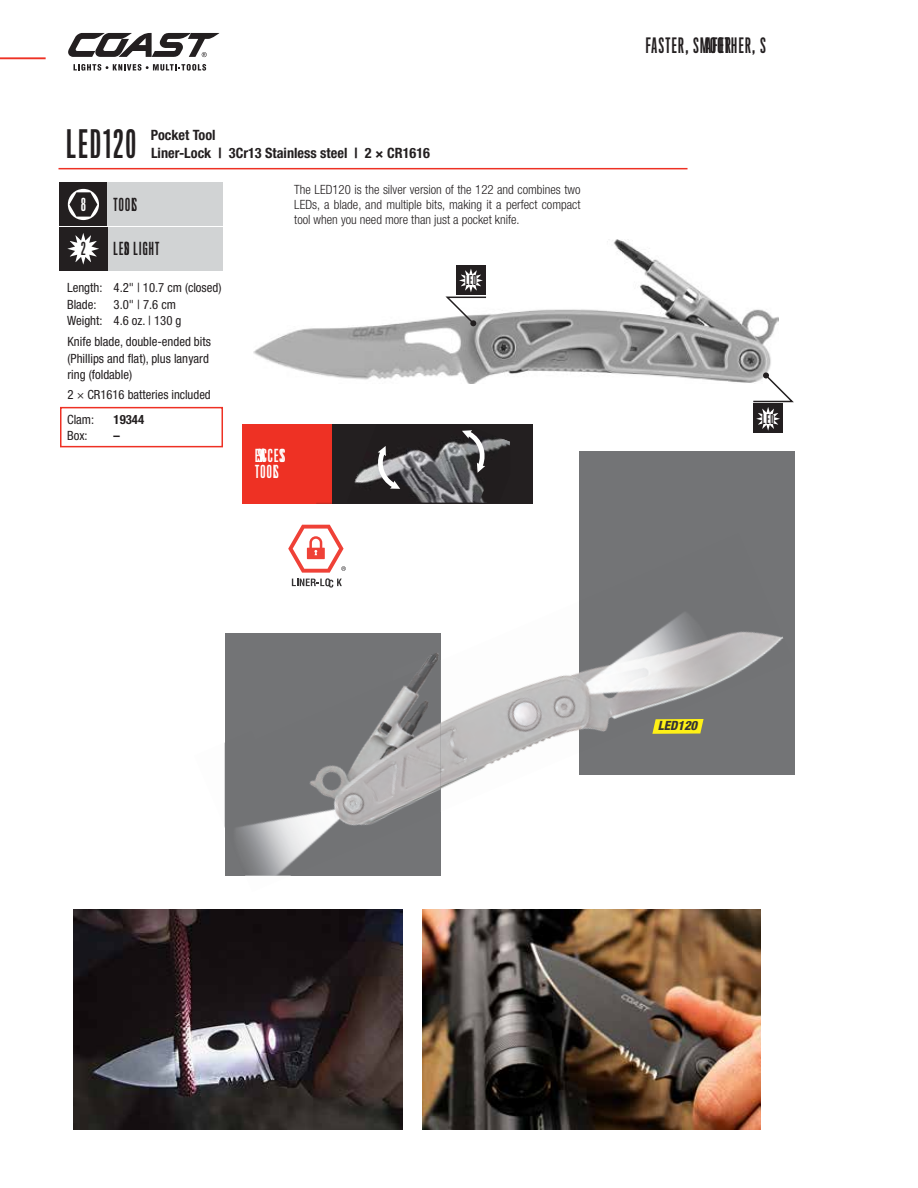
<style>
.page{position:relative;width:918px;height:1188px;background:#fff}
.page>*{position:absolute;margin:0;border:0;box-sizing:border-box;transform-origin:0 0}
.t1{font:36px "Titling Gothic FB Skyline Standard";letter-spacing:.075em;color:#231f20}
.t2{font:19.5px "Titling Gothic FB Skyline Standard";letter-spacing:.075em;color:#231f20}
.t3{font:16.5px/16.5px "Titling Gothic FB Skyline Standard";letter-spacing:-.06em;color:#fff}
.t4{font:16.5px "Titling Gothic FB Skyline Standard";letter-spacing:.075em;color:#231f20}
.t5{font:700 condensed 14.25px "Helvetica Neue LT Std";color:#231f20}
.t6{font:300 condensed 12.75px/15px "Helvetica Neue LT Std";color:#231f20;text-align:justify}
.t7{font:condensed 12.75px/16.5px "Helvetica Neue LT Std";color:#231f20}
.t8{font:700 condensed 12.75px/16.5px "Helvetica Neue LT Std";color:#231f20}
.t9{font:italic 800 condensed 12.75px "Helvetica Neue LT Std";color:#363435}
.t10{font:condensed 12.6px "Helvetica Neue LT Std";color:#231f20}
.t11{font:12.3px "Titling Gothic FB Skyline Standard";letter-spacing:.075em;color:#231f20}
.s1{font-size:12.75px}
</style>
<div class="page">
<div style="left:59px;top:183px;width:49px;height:43px;background:#231f20"></div>
<div style="left:108px;top:183px;width:115px;height:43px;background:#d1d3d4"></div>
<svg style="left:68px;top:189px;width:31px;height:31px"></svg>
<div style="left:59px;top:227px;width:164px;height:44px;background:#d1d3d4"></div>
<div style="left:59px;top:227px;width:49px;height:43px;background:#231f20"></div>
<svg style="left:67px;top:233px;width:32px;height:32px"></svg>
<svg style="left:69px;top:192px;width:28px;height:25px"></svg>
<hr style="left:58px;top:168px;width:630px;height:1px;background:#ee3124">
<div style="left:243px;top:424px;width:90px;height:79px;background:#ee3124"></div>
<div style="left:332px;top:424px;width:201px;height:79px;background:#231f20"></div>
<svg style="left:317px;top:430px;width:193px;height:73px"></svg>
<div style="left:60px;top:407px;width:163px;height:40px;border:2px solid #ee3124"></div>
<img style="left:254px;top:239px;width:524px;height:145px">
<div style="left:456px;top:265px;width:30px;height:30px;background:#231f20"></div>
<svg style="left:444px;top:268px;width:44px;height:58px"></svg>
<div style="left:753px;top:403px;width:30px;height:30px;background:#231f20"></div>
<svg style="left:752px;top:372px;width:42px;height:59px"></svg>
<svg style="left:74px;top:64px;width:132px;height:7px"></svg>
<svg style="left:68px;top:32px;width:152px;height:25px"></svg>
<hr style="left:0;top:57px;width:46px;height:2px;background:#ee3124">
<img style="left:423px;top:909px;width:338px;height:221px">
<img style="left:74px;top:909px;width:329px;height:221px">
<div style="left:579px;top:451px;width:216px;height:324px;background:#737476"></div>
<img style="left:224px;top:633px;width:355px;height:243px">
<img style="left:579px;top:613px;width:204px;height:119px">
<img style="left:225px;top:661px;width:216px;height:214px">
<img style="left:393px;top:650px;width:48px;height:45px">
<svg style="left:288px;top:525px;width:58px;height:63px"></svg>
<svg style="left:652px;top:719px;width:52px;height:15px"></svg>
<h1 class="t1" style="left:67px;top:123px;width:71px">LED120</h1>
<p class="t5" style="left:151px;top:126px;width:66px">Pocket Tool</p>
<p class="t5" style="left:151px;top:144px;width:280px">Liner-Lock | 3Cr13 Stainless steel | 2 × CR1616</p>
<p class="t3" style="left:81px;top:197px;width:6px">8</p>
<p class="t4" style="left:81px;top:239px;width:6px">2</p>
<p class="t4" style="left:114px;top:195px;width:25px">TOOLS</p>
<p class="t4" style="left:114px;top:240px;width:47px">LED LIGHT</p>
<p class="t4" style="left:125px;top:240px;width:6px">S</p>
<p class="t7" style="left:67px;top:279px;width:37px">Length:<br>Blade:<br>Weight:</p>
<p class="t7" style="left:114px;top:279px;width:109px">4.2" | 10.7 cm (closed)<br>3.0" | 7.6 cm<br>4.6 oz. | 130 g</p>
<p class="t7" style="left:68px;top:334px;width:145px">Knife blade, double-ended bits (Phillips and flat), plus lanyard ring (foldable)</p>
<p class="t10" style="left:68px;top:387px;width:145px"><span class="s1">2 ×</span> CR1616 batteries included</p>
<p class="t7" style="left:67px;top:411px;width:29px">Clam:<br>Box:</p>
<p class="t8" style="left:114px;top:411px;width:32px">19344 –</p>
<p class="t6" style="left:294px;top:182px;width:288px">The LED120 is the silver version of the 122 and combines two LEDs, a blade, and multiple bits, making it a perfect compact tool when you need more than just a pocket knife.</p>
<p class="t11" style="left:465px;top:274px;width:13px">LED</p>
<p class="t3" style="left:255px;top:448px;width:32px">E ASY-C C E SS<br>TOOLS</p>
<h2 class="t2" style="left:646px;top:34px;width:122px">FASTER, SMOOTHER, S</h2>
<h2 class="t2" style="left:705px;top:34px;width:27px">AFER</h2>
<p class="t11" style="left:762px;top:412px;width:13px">LED</p>
<p class="t9" style="left:658px;top:719px;width:41px">LED120</p>
</div>
